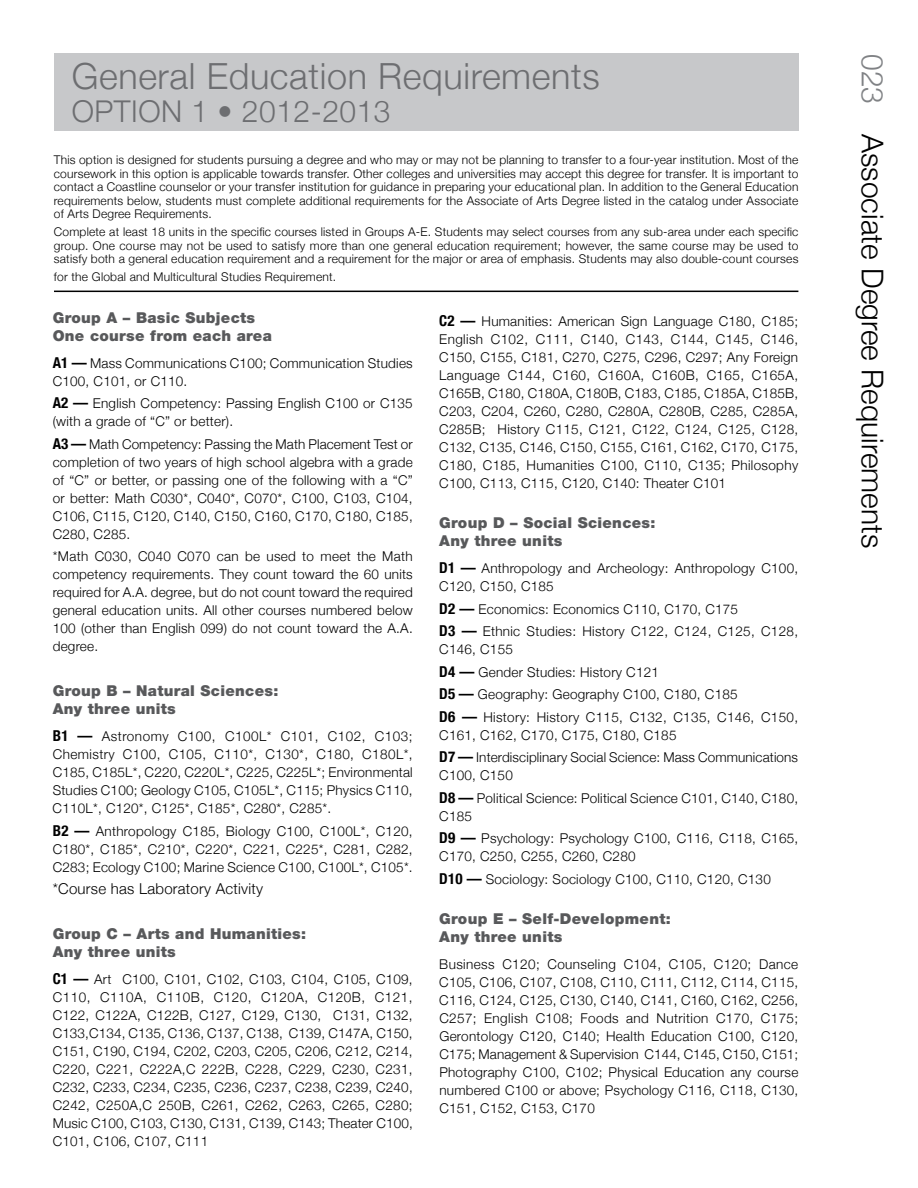
<style>
.page{position:relative;width:918px;height:1188px;background:#fff}
.page>*{position:absolute;margin:0;border:0;box-sizing:border-box;transform-origin:0 0}
.t1{font:300 36px "Helvetica Neue";letter-spacing:.015em;color:#6d6e71}
.t2{font:300 30px "Helvetica Neue";color:#000}
.t3{font:300 30px "Helvetica Neue";letter-spacing:.015em;color:#6d6e71}
.t4{font:900 15px/18px "Helvetica Neue";letter-spacing:.02em;color:#58595b}
.t5{font:300 15px "Helvetica Neue";letter-spacing:.015em;color:#000}
.t6{font:300 13.5px/18px "Helvetica Neue";letter-spacing:.015em;color:#000}
.t7{font:300 12px/13.5px "Helvetica Neue";letter-spacing:.015em;color:#000;text-align:justify}
.s1{font-weight:700;font-stretch:condensed;font-size:15px}
.s2{color:#808285}
</style>
<div class="page">
<div style="left:54px;top:54px;width:744px;height:77px;background:#c7c8ca"></div>
<hr style="left:54px;top:291px;width:744px;height:1px;background:#000">
<h1 class="t1" style="left:72px;top:54px;width:529px">General Education Requirements</h1>
<h2 class="t3" style="left:72px;top:93px;width:320px">OPTION 1 • 2012-2013</h2>
<p class="t7" style="left:54px;top:153px;width:746px">This option is designed for students pursuing a degree and who may or may not be planning to transfer to a four-year institution. Most of the coursework in this option is applicable towards transfer. Other colleges and universities may accept this degree for transfer. It is important to contact a Coastline counselor or your transfer institution for guidance in preparing your educational plan. In addition to the General Education requirements below, students must complete additional requirements for the Associate of Arts Degree listed in the catalog under Associate of Arts Degree Requirements.</p>
<p class="t7" style="left:54px;top:225px;width:746px">Complete at least 18 units in the specific courses listed in Groups A-E. Students may select courses from any sub-area under each specific group. One course may not be used to satisfy more than one general education requirement; however, the same course may be used to satisfy both a general education requirement and a requirement for the major or area of emphasis. Students may also double-count courses</p>
<p class="t7" style="left:54px;top:270px;width:284px">for the Global and Multicultural Studies Requirement.</p>
<p class="t6" style="left:439px;top:312px;width:361px;text-align:justify"><span class="s1">C2 —</span> Humanities: American Sign Language C180, C185; English C102, C111, C140, C143, C144, C145, C146, C150, C155, C181, C270, C275, C296, C297; Any Foreign Language C144, C160, C160A, C160B, C165, C165A, C165B, C180, C180A, C180B, C183, C185, C185A, C185B, C203, C204, C260, C280, C280A, C280B, C285, C285A, C285B; History C115, C121, C122, C124, C125, C128, C132, C135, C146, C150, C155, C161, C162, C170, C175, C180, C185, Humanities C100, C110, C135; Philosophy C100, C113, C115, C120, C140: Theater C101</p>
<p class="t4" style="left:439px;top:514px;width:218px">Group D – Social Sciences:<br>Any three units</p>
<p class="t6" style="left:439px;top:559px;width:360px"><span class="s1">D1 —</span> Anthropology and Archeology: Anthropology C100,<br>C120, C150, C185</p>
<p class="t6" style="left:439px;top:598px;width:360px;line-height:22.5px"><span class="s1">D2 —</span> Economics: Economics C110, C170, C175<br><span class="s1">D3 —</span> Ethnic Studies: History C122, C124, C125, C128,</p>
<p class="t6" style="left:439px;top:638px;width:360px;line-height:22.5px">C146, C155<br><span class="s1">D4 —</span> Gender Studies: History C121<br><span class="s1">D5 —</span> Geography: Geography C100, C180, C185<br><span class="s1">D6 —</span> History: History C115, C132, C135, C146, C150,</p>
<p class="t6" style="left:439px;top:724px;width:360px;line-height:22.5px">C161, C162, C170, C175, C180, C185<br><span class="s1">D7 —</span> Interdisciplinary Social Science: Mass Communications</p>
<p class="t6" style="left:439px;top:764px;width:360px;line-height:22.5px">C100, C150<br><span class="s1">D8 —</span> Political Science: Political Science C101, C140, C180,</p>
<p class="t6" style="left:439px;top:805px;width:360px;line-height:22.5px">C185<br><span class="s1">D9 —</span> Psychology: Psychology C100, C116, C118, C165,</p>
<p class="t6" style="left:439px;top:845px;width:333px;line-height:22.5px">C170, C250, C255, C260, C280<br><span class="s1">D10 —</span> Sociology: Sociology C100, C110, C120, C130</p>
<p class="t4" style="left:439px;top:910px;width:233px">Group E – Self-Development:<br>Any three units</p>
<p class="t6" style="left:439px;top:955px;width:361px;text-align:justify">Business C120; Counseling C104, C105, C120; Dance C105, C106, C107, C108, C110, C111, C112, C114, C115, C116, C124, C125, C130, C140, C141, C160, C162, C256, C257; English C108; Foods and Nutrition C170, C175; Gerontology C120, C140; Health Education C100, C120, C175; Management &amp; Supervision C144, C145, C150, C151; Photography C100, C102; Physical Education any course numbered C100 or above; Psychology C116, C118, C130, C151, C152, C153, C170</p>
<p class="t4" style="left:53px;top:309px;width:221px">Group A – Basic Subjects<br>One course from each area</p>
<p class="t6" style="left:53px;top:354px;width:362px"><span class="s1">A1 —</span> Mass Communications C100; Communication Studies<br>C100, C101, or C110.</p>
<p class="t6" style="left:53px;top:394px;width:362px"><span class="s1">A2 —</span> English Competency: Passing English C100 or C135 (with a grade of “C” or better).</p>
<p class="t6" style="left:53px;top:435px;width:362px;text-align:justify"><span class="s1">A3 —</span> Math Competency: Passing the Math Placement Test or completion of two years of high school algebra with a grade of “C” or better, or passing one of the following with a “C” or better: Math C030*, C040*, C070*, C100, C103, C104, C106, C115, C120, C140, C150, C160, C170, C180, C185, C280, C285.</p>
<p class="t6" style="left:53px;top:547px;width:362px;text-align:justify">*Math C030, C040 C070 can be used to meet the Math competency requirements. They count toward the 60 units required for A.A. degree, but do not count toward the required general education units. All other courses numbered below 100 (other than English 099) do not count toward the A.A. degree.</p>
<p class="t4" style="left:53px;top:682px;width:227px">Group B – Natural Sciences:<br>Any three units</p>
<p class="t6" style="left:53px;top:727px;width:362px;text-align:justify"><span class="s1">B1 —</span> Astronomy C100, C100L* C101, C102, C103; Chemistry C100, C105, C110*, C130*, C180, C180L*, C185, C185L*, C220, C220L*, C225, C225L*; Environmental Studies C100; Geology C105, C105L*, C115; Physics C110, C110L*, C120*, C125*, C185*, C280*, C285*.</p>
<p class="t6" style="left:53px;top:822px;width:362px;text-align:justify"><span class="s1">B2 —</span> Anthropology C185, Biology C100, C100L*, C120, C180*, C185*, C210*, C220*, C221, C225*, C281, C282, C283; Ecology C100; Marine Science C100, C100L*, C105*.</p>
<p class="t5" style="left:53px;top:880px;width:212px">*Course has Laboratory Activity</p>
<p class="t4" style="left:53px;top:925px;width:255px">Group C – Arts and Humanities:<br>Any three units</p>
<p class="t6" style="left:53px;top:970px;width:362px;text-align:justify"><span class="s1">C1 —</span> Art C100, C101, C102, C103, C104, C105, C109, C110, C110A, C110B, C120, C120A, C120B, C121, C122, C122A, C122B, C127, C129, C130, C131, C132, C133,C134, C135, C136, C137, C138, C139, C147A, C150, C151, C190, C194, C202, C203, C205, C206, C212, C214, C220, C221, C222A,C 222B, C228, C229, C230, C231, C232, C233, C234, C235, C236, C237, C238, C239, C240, C242, C250A,C 250B, C261, C262, C263, C265, C280; Music C100, C103, C130, C131, C139, C143; Theater C100, C101, C106, C107, C111</p>
<h2 class="t2" style="left:891px;top:54px;width:496px;rotate:90deg"><span class="s2">023</span> Associate Degree Requirements</h2>
</div>
